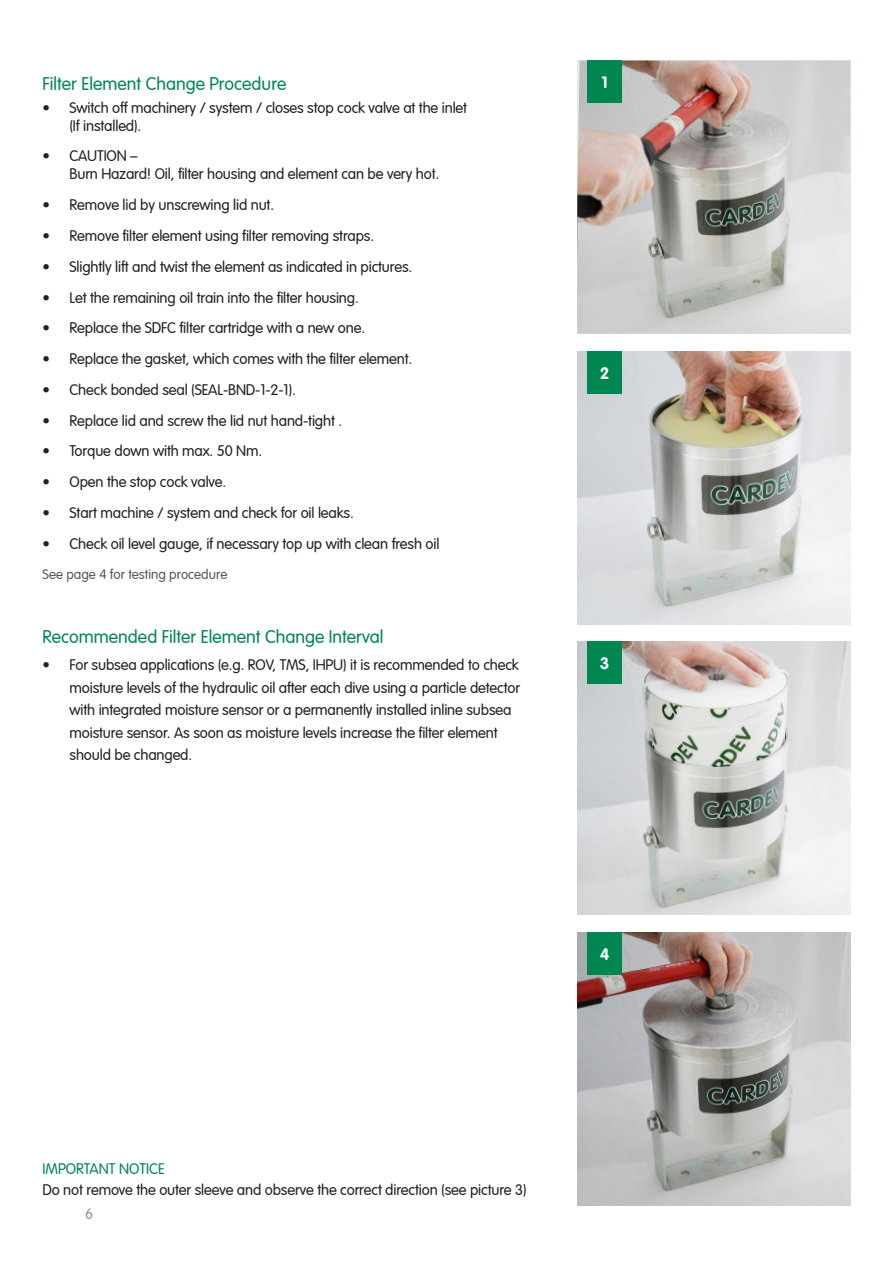
<style>
.page{position:relative;width:893px;height:1263px;background:#fff}
.page>*{position:absolute;margin:0;border:0;box-sizing:border-box;transform-origin:0 0}
.bullet_title{font:300 18px "VAG Rounded LT";color:#008751}
.t1{font:700 16.5px "Vag Rounded";color:#fff}
.t2{font:300 15px/22.5px "VAG Rounded LT";letter-spacing:-.01em;color:#231f20}
.t3{font:300 15px "VAG Rounded LT";color:#008751}
.t4{font:300 15px "VAG Rounded LT";color:#939598}
.Note{font:300 13.5px "VAG Rounded LT";color:#57585a}
</style>
<div class="page">
<img style="left:577px;top:61px;width:273px;height:273px">
<div style="left:588px;top:61px;width:34px;height:42px;background:#008751"></div>
<img style="left:577px;top:351px;width:273px;height:273px">
<div style="left:588px;top:351px;width:34px;height:43px;background:#008751"></div>
<img style="left:577px;top:641px;width:273px;height:274px">
<div style="left:588px;top:641px;width:34px;height:43px;background:#008751"></div>
<img style="left:577px;top:932px;width:273px;height:273px">
<div style="left:588px;top:932px;width:34px;height:42px;background:#008751"></div>
<p class="bullet_title" style="left:43px;top:74px;width:245px">Filter Element Change Procedure</p>
<p class="t2" style="left:70px;top:99px;width:399px;line-height:18px;text-indent:-27px">• Switch off machinery / system / closes stop cock valve at the inlet (If installed).</p>
<p class="t2" style="left:70px;top:148px;width:371px;line-height:18px;text-indent:-27px">• CAUTION –<br>Burn Hazard! Oil, filter housing and element can be very hot.</p>
<p class="t2" style="left:43px;top:194px;width:233px">• Remove lid by unscrewing lid nut.</p>
<p class="t2" style="left:43px;top:225px;width:333px">• Remove filter element using filter removing straps.</p>
<p class="t2" style="left:43px;top:256px;width:371px">• Slightly lift and twist the element as indicated in pictures.</p>
<p class="t2" style="left:43px;top:286px;width:318px">• Let the remaining oil train into the filter housing.</p>
<p class="t2" style="left:43px;top:317px;width:324px">• Replace the SDFC filter cartridge with a new one.</p>
<p class="t2" style="left:43px;top:348px;width:371px">• Replace the gasket, which comes with the filter element.</p>
<p class="t2" style="left:43px;top:379px;width:255px">• Check bonded seal (SEAL-BND-1-2-1).</p>
<p class="t2" style="left:43px;top:410px;width:301px">• Replace lid and screw the lid nut hand-tight .</p>
<p class="t2" style="left:43px;top:440px;width:221px">• Torque down with max. 50 Nm.</p>
<p class="t2" style="left:43px;top:471px;width:185px">• Open the stop cock valve.</p>
<p class="t2" style="left:43px;top:502px;width:313px">• Start machine / system and check for oil leaks.</p>
<p class="t2" style="left:43px;top:533px;width:398px">• Check oil level gauge, if necessary top up with clean fresh oil</p>
<p class="Note" style="left:43px;top:566px;width:186px">See page 4 for testing procedure</p>
<p class="bullet_title" style="left:43px;top:627px;width:343px">Recommended Filter Element Change Interval</p>
<p class="t2" style="left:70px;top:654px;width:452px;text-indent:-27px">• For subsea applications (e.g. ROV, TMS, IHPU) it is recommended to check moisture levels of the hydraulic oil after each dive using a particle detector with integrated moisture sensor or a permanently installed inline subsea moisture sensor. As soon as moisture levels increase the filter element should be changed.</p>
<p class="t1" style="left:602px;top:73px;width:7px">1</p>
<p class="t1" style="left:600px;top:363px;width:11px">2</p>
<p class="t1" style="left:600px;top:654px;width:11px">3</p>
<p class="t1" style="left:600px;top:944px;width:11px">4</p>
<p class="t3" style="left:43px;top:1160px;width:124px">IMPORTANT NOTICE</p>
<p class="t2" style="left:43px;top:1179px;width:486px">Do not remove the outer sleeve and observe the correct direction (see picture 3)</p>
<p class="t4" style="left:85px;top:1205px;width:10px">6</p>
</div>
